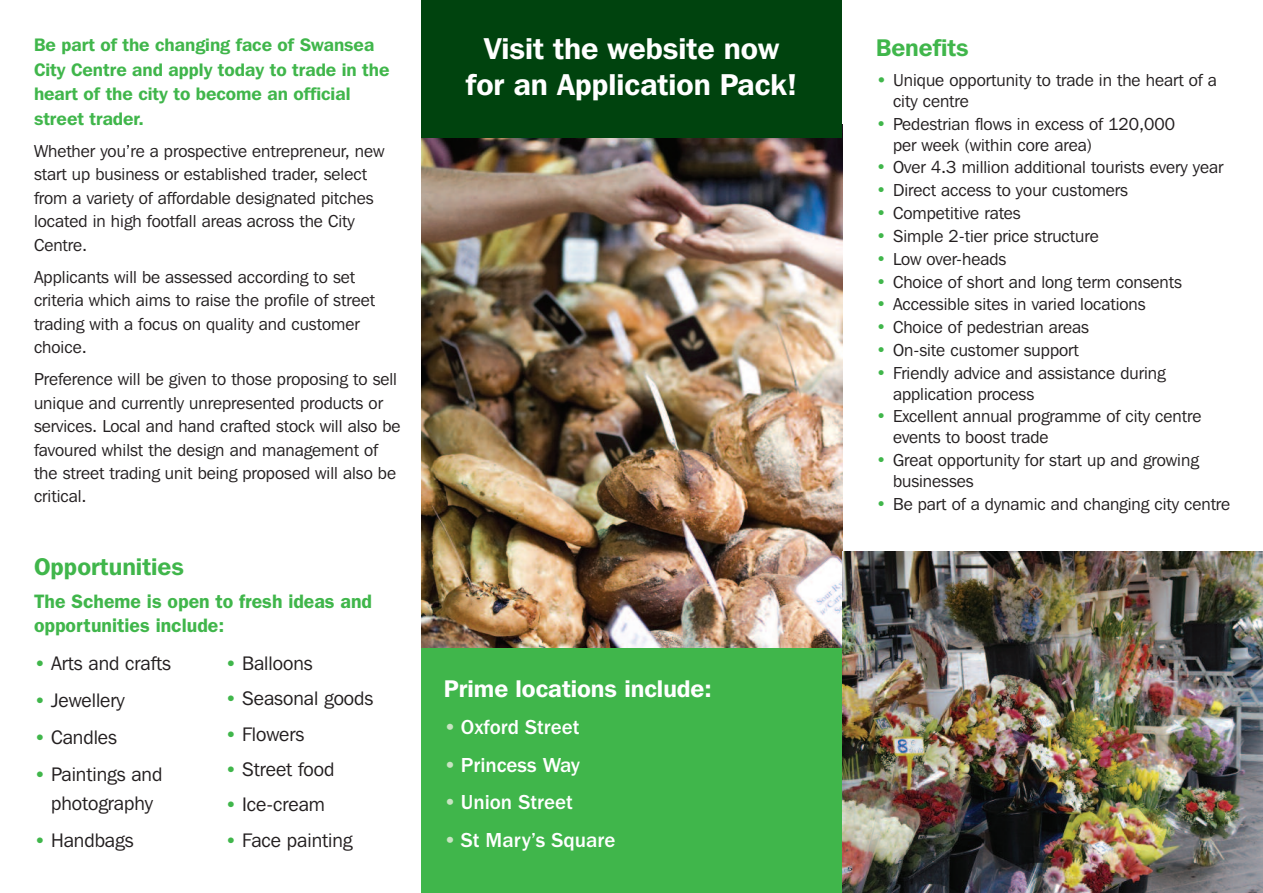
<style>
.page{position:relative;width:1263px;height:893px;background:#fff}
.page>*{position:absolute;margin:0;border:0;box-sizing:border-box;transform-origin:0 0}
.t1{font:600 30px/36px "Franklin Gothic IT Cby BT";color:#fff;text-align:center}
.t2{font:600 24px "Franklin Gothic IT Cby BT";color:#fff}
.t3{font:600 24px "Franklin Gothic IT Cby BT";color:#40b64b}
.t4{font:500 21px "Franklin Gothic LT";color:#fff}
.t5{font:19.5px/28.5px "Franklin Gothic IT Cby BT";color:#231f20;text-align:center}
.t6{font:600 19.5px/23.4px "Franklin Gothic LT";color:#40b64b}
.t7{font:600 18px/24.3px "Franklin Gothic IT Cby BT";color:#40b64b}
.t8{font:17.25px/23.4px "Franklin Gothic IT Cby BT";color:#231f20}
.s1{font-family:"Franklin Gothic LT";font-weight:600;color:#40b64b}
.s2{font-weight:600;color:#c8e4c2}
.s3{font-family:"Franklin Gothic LT";font-weight:600;font-size:18px;color:#40b64b}
.s4{color:#40b64b}
</style>
<div class="page">
<div style="left:421px;top:542px;width:421px;height:351px;background:#40b64b"></div>
<img style="left:421px;top:137px;width:421px;height:511px">
<img style="left:842px;top:552px;width:421px;height:341px">
<div style="left:421px;top:0;width:421px;height:137px;background:#00430e"></div>
<p class="t7" style="left:34px;top:35px;width:357px">Be part of the changing face of Swansea City Centre and apply today to trade in the heart of the city to become an official street trader.</p>
<p class="t8" style="left:34px;top:141px;width:352px">Whether you’re a prospective entrepreneur, new start up business or established trader, select from a variety of affordable designated pitches located in high footfall areas across the City Centre.</p>
<p class="t8" style="left:34px;top:267px;width:342px">Applicants will be assessed according to set criteria which aims to raise the profile of street trading with a focus on quality and customer choice.</p>
<p class="t8" style="left:34px;top:369px;width:368px">Preference will be given to those proposing to sell unique and currently unrepresented products or services. Local and hand crafted stock will also be favoured whilst the design and management of the street trading unit being proposed will also be critical.</p>
<h2 class="t3" style="left:34px;top:558px;width:151px">Opportunities</h2>
<p class="t6" style="left:34px;top:591px;width:340px">The Scheme is open to fresh ideas and opportunities include:</p>
<p class="t5" style="left:34px;top:651px;width:139px"><span class="s1">•</span> Arts and crafts</p>
<p class="t5" style="left:34px;top:688px;width:92px"><span class="s1">•</span> Jewellery</p>
<p class="t5" style="left:34px;top:725px;width:84px"><span class="s1">•</span> Candles</p>
<p class="t5" style="left:34px;top:762px;width:130px"><span class="s1">•</span> Paintings and photography</p>
<p class="t5" style="left:34px;top:827px;width:101px"><span class="s1">•</span> Handbags</p>
<p class="t5" style="left:225px;top:651px;width:89px"><span class="s1">•</span> Balloons</p>
<p class="t5" style="left:225px;top:686px;width:150px"><span class="s1">•</span> Seasonal goods</p>
<p class="t5" style="left:225px;top:721px;width:81px"><span class="s1">•</span> Flowers</p>
<p class="t5" style="left:225px;top:757px;width:111px"><span class="s1">•</span> Street food</p>
<p class="t5" style="left:225px;top:792px;width:101px"><span class="s1">•</span> Ice-cream</p>
<p class="t5" style="left:225px;top:827px;width:129px"><span class="s1">•</span> Face painting</p>
<h1 class="t1" style="left:466px;top:33px;width:333px">Visit the website now for an Application Pack!</h1>
<h2 class="t2" style="left:444px;top:680px;width:269px">Prime locations include:</h2>
<p class="t4" style="left:444px;top:720px;width:137px"><span class="s2">•</span> Oxford Street</p>
<p class="t4" style="left:444px;top:758px;width:138px"><span class="s2">•</span> Princess Way</p>
<p class="t4" style="left:444px;top:795px;width:130px"><span class="s2">•</span> Union Street</p>
<p class="t4" style="left:444px;top:833px;width:173px"><span class="s2">•</span> St Mary’s Square</p>
<h2 class="t3" style="left:876px;top:39px;width:94px">Benefits</h2>
<p class="t8" style="left:893px;top:71px;width:325px;line-height:21px;text-indent:-17px"><span class="s3">•</span> Unique opportunity to trade in the heart of a city centre</p>
<p class="t8" style="left:893px;top:115px;width:284px;line-height:20.7px;text-indent:-17px"><span class="s4">•</span> Pedestrian flows in excess of 120,000 per week (within core area)</p>
<p class="t8" style="left:876px;top:157px;width:349px"><span class="s4">•</span> Over 4.3 million additional tourists every year</p>
<p class="t8" style="left:876px;top:180px;width:254px"><span class="s4">•</span> Direct access to your customers</p>
<p class="t8" style="left:876px;top:203px;width:146px"><span class="s4">•</span> Competitive rates</p>
<p class="t8" style="left:876px;top:226px;width:224px"><span class="s4">•</span> Simple 2-tier price structure</p>
<p class="t8" style="left:876px;top:249px;width:132px"><span class="s4">•</span> Low over-heads</p>
<p class="t8" style="left:876px;top:271px;width:307px"><span class="s4">•</span> Choice of short and long term consents</p>
<p class="t8" style="left:876px;top:294px;width:271px"><span class="s4">•</span> Accessible sites in varied locations</p>
<p class="t8" style="left:876px;top:317px;width:214px"><span class="s4">•</span> Choice of pedestrian areas</p>
<p class="t8" style="left:876px;top:340px;width:204px"><span class="s4">•</span> On-site customer support</p>
<p class="t8" style="left:893px;top:364px;width:274px;line-height:20.7px;text-indent:-17px"><span class="s4">•</span> Friendly advice and assistance during application process</p>
<p class="t8" style="left:893px;top:408px;width:310px;line-height:20.7px;text-indent:-17px"><span class="s4">•</span> Excellent annual programme of city centre events to boost trade</p>
<p class="t8" style="left:893px;top:451px;width:307px;line-height:20.7px;text-indent:-17px"><span class="s4">•</span> Great opportunity for start up and growing businesses</p>
<p class="t8" style="left:876px;top:494px;width:356px"><span class="s4">•</span> Be part of a dynamic and changing city centre</p>
</div>
